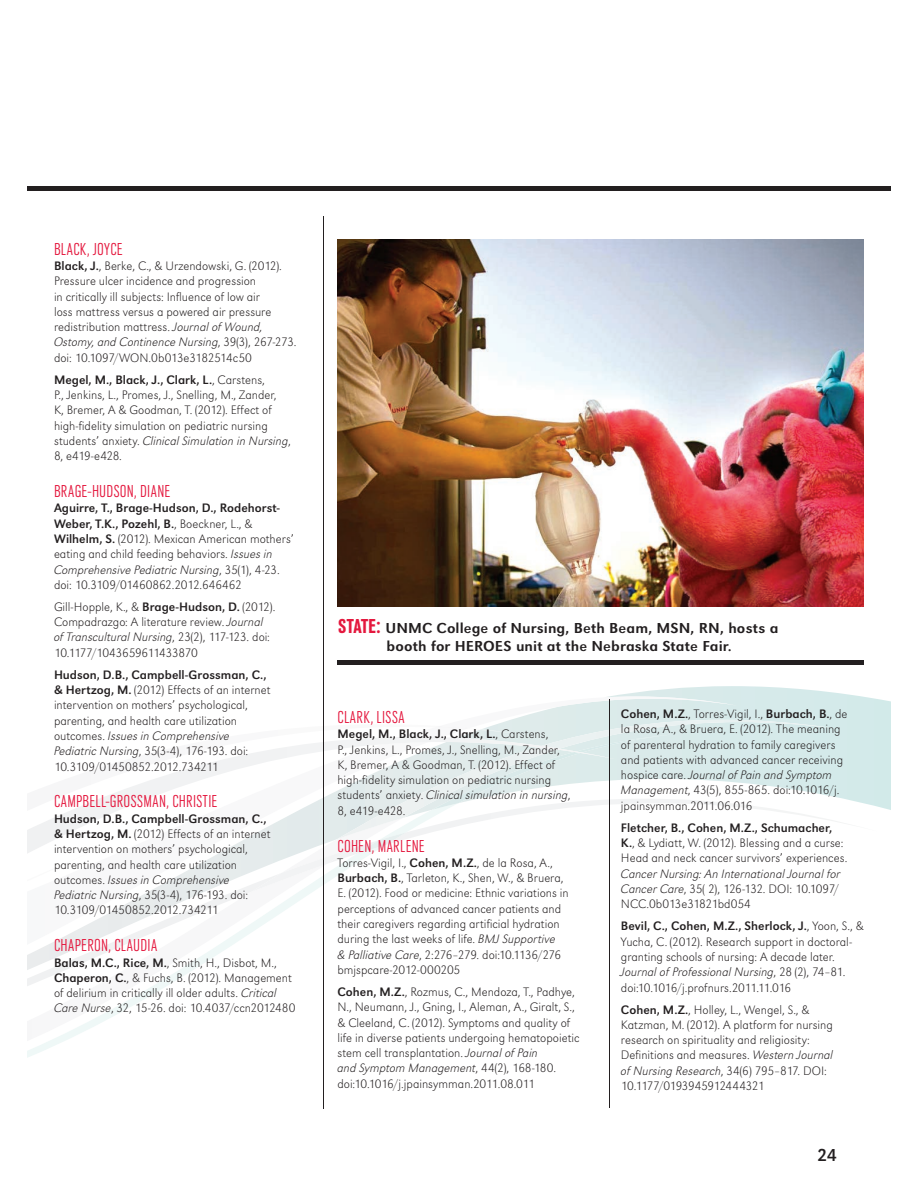
<style>
.page{position:relative;width:918px;height:1188px;background:#fff}
.page>*{position:absolute;margin:0;border:0;box-sizing:border-box;transform-origin:0 0}
.t1{font:18px "URW Grotesk T Ligh Cond";letter-spacing:.02em;color:#e4183e}
.t2{font:18px "URW Grotesk T";color:#231f20}
.t3{font:15px/18px "URW Grotesk T Regu Extr Narr";letter-spacing:.005em;color:#231f20;text-align:center;scale:1.16 1}
.t4{font:12.75px/15.3px "URW Grotesk T Extr Ligh";color:#231f20}
.t5{font:12.75px "URW Grotesk T Extr Ligh Obli";letter-spacing:-.005em;color:#231f20}
.t6{font:12.75px/15.3px "URW Grotesk T";color:#231f20}
.t7{font:12.75px/15.3px "URW Grotesk T Extr Ligh";letter-spacing:-.035em;color:#231f20}
.t8{font:12.75px/15.3px "URW Grotesk T Extr Ligh";letter-spacing:-.03em;color:#231f20}
.t9{font:12.75px "URW Grotesk T Extr Ligh";letter-spacing:-.02em;color:#231f20}
.t10{font:12.75px "URW Grotesk T Extr Ligh";letter-spacing:-.045em;color:#231f20}
.s1{font-family:"URW Grotesk T"}
.s2{font-family:"URW Grotesk T Extr Ligh Obli"}
.s3{font-family:"URW Grotesk T Extr Ligh"}
.s4{font-family:"URW Grotesk T";font-weight:700;font-stretch:condensed;font-size:21px;color:#e4183e}
</style>
<div class="page">
<hr style="left:27px;top:187px;width:864px;height:4px;background:#231f20">
<svg style="left:323px;top:686px;width:568px;height:137px"></svg>
<svg style="left:440px;top:697px;width:199px;height:23px"></svg>
<svg style="left:27px;top:823px;width:376px;height:230px"></svg>
<img style="left:337px;top:720px;width:501px;height:119px">
<img style="left:251px;top:849px;width:100px;height:43px">
<img style="left:537px;top:746px;width:23px;height:4px">
<svg style="left:27px;top:849px;width:69px;height:44px"></svg>
<svg style="left:44px;top:724px;width:437px;height:99px"></svg>
<img style="left:480px;top:729px;width:43px;height:5px">
<img style="left:435px;top:726px;width:34px;height:3px">
<hr style="left:324px;top:216px;width:1px;height:892px;background:#231f20">
<hr style="left:609px;top:700px;width:1px;height:408px;background:#231f20">
<img style="left:338px;top:240px;width:526px;height:367px">
<hr style="left:338px;top:661px;width:526px;height:4px;background:#231f20">
<h1 class="t1" style="left:54px;top:240px;width:70px">BLACK, JOYCE</h1>
<p class="t4" style="left:54px;top:258px;width:229px"><span class="s1">Black, J.</span>, Berke, C., &amp; Urzendowski, G. (2012).<br>Pressure ulcer incidence and progression<br>in critically ill subjects: Influence of low air loss mattress versus a powered air pressure redistribution mattress. <span class="s2">Journal of Wound,</span></p>
<p class="t5" style="left:54px;top:335px;width:244px">Ostomy, and Continence Nursing<span class="s3">, 39(3), 267-273.</span></p>
<p class="t9" style="left:54px;top:350px;width:199px">doi: 10.1097/WON.0b013e3182514c50</p>
<p class="t6" style="left:54px;top:372px;width:212px">Megel, M., Black, J., Clark, L.<span class="s3">, Carstens,</span></p>
<p class="t4" style="left:54px;top:387px;width:224px">P., Jenkins, L., Promes, J., Snelling, M., Zander,<br>K, Bremer, A &amp; Goodman, T. (2012). Effect of high-fidelity simulation on pediatric nursing</p>
<p class="t5" style="left:54px;top:434px;width:238px"><span class="s3">students’ anxiety.</span> Clinical Simulation in Nursing<span class="s3">,</span></p>
<p class="t10" style="left:54px;top:449px;width:70px">8, e419-e428.</p>
<h1 class="t1" style="left:54px;top:482px;width:118px">BRAGE-HUDSON, DIANE</h1>
<p class="t6" style="left:54px;top:500px;width:227px">Aguirre, T., Brage-Hudson, D., Rodehorst-<br>Weber, T.K., Pozehl, B.<span class="s3">, Boeckner, L., &amp;</span></p>
<p class="t4" style="left:54px;top:531px;width:241px"><span class="s1">Wilhelm, S.</span> (2012). Mexican American mothers’ eating and child feeding behaviors. <span class="s2">Issues in</span></p>
<p class="t5" style="left:54px;top:562px;width:227px">Comprehensive Pediatric Nursing<span class="s3">, 35(1), 4-23.</span></p>
<p class="t4" style="left:54px;top:574px;width:223px;line-height:22px">doi: 10.3109/01460862.2012.646462<br>Gill-Hopple, K., &amp; <span class="s1">Brage-Hudson, D.</span> (2012).</p>
<p class="t4" style="left:54px;top:614px;width:211px">Compadrazgo: A literature review. <span class="s2">Journal</span></p>
<p class="t5" style="left:54px;top:630px;width:218px">of Transcultural Nursing<span class="s3">, 23(2), 117-123. doi:</span></p>
<p class="t8" style="left:54px;top:645px;width:145px">10.1177/1043659611433870</p>
<p class="t6" style="left:54px;top:667px;width:214px">Hudson, D.B., Campbell-Grossman, C.,</p>
<p class="t4" style="left:54px;top:682px;width:218px"><span class="s1">&amp; Hertzog, M.</span> (2012) Effects of an internet intervention on mothers’ psychological, parenting, and health care utilization</p>
<p class="t5" style="left:54px;top:729px;width:177px"><span class="s3">outcomes.</span> Issues in Comprehensive</p>
<p class="t7" style="left:54px;top:743px;width:196px"><span class="s2">Pediatric Nursing</span>, 35(3-4), 176-193. doi:<br>10.3109/01450852.2012.734211</p>
<h1 class="t1" style="left:54px;top:792px;width:165px">CAMPBELL-GROSSMAN, CHRISTIE</h1>
<p class="t6" style="left:54px;top:811px;width:214px">Hudson, D.B., Campbell-Grossman, C.,</p>
<p class="t4" style="left:54px;top:826px;width:218px"><span class="s1">&amp; Hertzog, M.</span> (2012) Effects of an internet intervention on mothers’ psychological, parenting, and health care utilization</p>
<p class="t5" style="left:54px;top:873px;width:177px"><span class="s3">outcomes.</span> Issues in Comprehensive</p>
<p class="t7" style="left:54px;top:887px;width:196px"><span class="s2">Pediatric Nursing</span>, 35(3-4), 176-193. doi:<br>10.3109/01450852.2012.734211</p>
<h1 class="t1" style="left:54px;top:936px;width:105px">CHAPERON, CLAUDIA</h1>
<p class="t4" style="left:54px;top:955px;width:243px"><span class="s1">Balas, M.C., Rice, M.</span>, Smith, H., Disbot, M., <span class="s1">Chaperon, C.</span>, &amp; Fuchs, B. (2012). Management of delirium in critically ill older adults. <span class="s2">Critical Care Nurse</span>, 32, 15-26. doi: 10.4037/ccn2012480</p>
<p class="t3" style="left:338px;top:619px;width:381px"><span class="s4">STATE:</span> UNMC College of Nursing, Beth Beam, MSN, RN, hosts a booth for HEROES unit at the Nebraska State Fair.</p>
<h1 class="t1" style="left:338px;top:708px;width:69px">CLARK, LISSA</h1>
<p class="t6" style="left:338px;top:726px;width:212px">Megel, M., Black, J., Clark, L.<span class="s3">, Carstens,</span></p>
<p class="t4" style="left:338px;top:742px;width:224px">P., Jenkins, L., Promes, J., Snelling, M., Zander,<br>K, Bremer, A &amp; Goodman, T. (2012). Effect of high-fidelity simulation on pediatric nursing</p>
<p class="t5" style="left:338px;top:788px;width:235px"><span class="s3">students’ anxiety.</span> Clinical simulation in nursing<span class="s3">,</span></p>
<p class="t10" style="left:338px;top:803px;width:70px">8, e419-e428.</p>
<h1 class="t1" style="left:338px;top:836px;width:89px">COHEN, MARLENE</h1>
<p class="t4" style="left:338px;top:855px;width:233px">Torres-Vigil, I., <span class="s1">Cohen, M.Z.</span>, de la Rosa, A., <span class="s1">Burbach, B.</span>, Tarleton, K., Shen, W., &amp; Bruera, E. (2012). Food or medicine: Ethnic variations in perceptions of advanced cancer patients and their caregivers regarding artificial hydration during the last weeks of life. <span class="s2">BMJ Supportive<br>&amp; Palliative Care</span>, 2:276–279. doi:10.1136/276 bmjspcare-2012-000205</p>
<p class="t4" style="left:338px;top:984px;width:243px"><span class="s1">Cohen, M.Z.</span>, Rozmus, C., Mendoza, T., Padhye, N., Neumann, J., Gning, I., Aleman, A., Giralt, S., &amp; Cleeland, C. (2012). Symptoms and quality of life in diverse patients undergoing hematopoietic stem cell transplantation. <span class="s2">Journal of Pain</span></p>
<p class="t5" style="left:338px;top:1061px;width:220px">and Symptom Management<span class="s3">, 44(2), 168-180.</span></p>
<p class="t4" style="left:338px;top:1076px;width:199px">doi:10.1016/j.jpainsymman.2011.08.011</p>
<p class="t6" style="left:621px;top:706px;width:228px">Cohen, M.Z.<span class="s3">, Torres-Vigil, I.,</span> Burbach, B.<span class="s3">, de</span></p>
<p class="t4" style="left:621px;top:721px;width:224px">la Rosa, A., &amp; Bruera, E. (2012). The meaning of parenteral hydration to family caregivers and patients with advanced cancer receiving</p>
<p class="t5" style="left:621px;top:768px;width:213px"><span class="s3">hospice care.</span> Journal of Pain and Symptom</p>
<p class="t4" style="left:621px;top:783px;width:220px"><span class="s2">Management</span>, 43(5), 855-865. doi:10.1016/j. jpainsymman.2011.06.016</p>
<p class="t6" style="left:621px;top:820px;width:213px">Fletcher, B., Cohen, M.Z., Schumacher,</p>
<p class="t4" style="left:621px;top:835px;width:228px"><span class="s1">K.</span>, &amp; Lydiatt, W. (2012). Blessing and a curse:<br>Head and neck cancer survivors’ experiences.</p>
<p class="t5" style="left:621px;top:866px;width:221px">Cancer Nursing: An International Journal for</p>
<p class="t8" style="left:621px;top:881px;width:220px"><span class="s2">Cancer Care</span>, 35( 2), 126-132. DOI: 10.1097/<br>NCC.0b013e31821bd054</p>
<p class="t6" style="left:621px;top:918px;width:244px">Bevil, C., Cohen, M.Z., Sherlock, J.<span class="s3">, Yoon, S., &amp;</span></p>
<p class="t4" style="left:621px;top:934px;width:232px">Yucha, C. (2012). Research support in doctoral&shy;granting schools of nursing: A decade later.</p>
<p class="t5" style="left:621px;top:965px;width:226px">Journal of Professional Nursing<span class="s3">, 28 (2), 74–81.</span></p>
<p class="t4" style="left:621px;top:976px;width:190px;line-height:22px">doi:10.1016/j.profnurs.2011.11.016<br><span class="s1">Cohen, M.Z.</span>, Holley, L., Wengel, S., &amp;</p>
<p class="t4" style="left:621px;top:1017px;width:214px">Katzman, M. (2012). A platform for nursing research on spirituality and religiosity:<br>Definitions and measures. <span class="s2">Western Journal of Nursing Research</span>, 34(6) 795–817. DOI:<br>10.1177/0193945912444321</p>
<h1 class="t2" style="left:817px;top:1145px;width:21px">24</h1>
</div>
